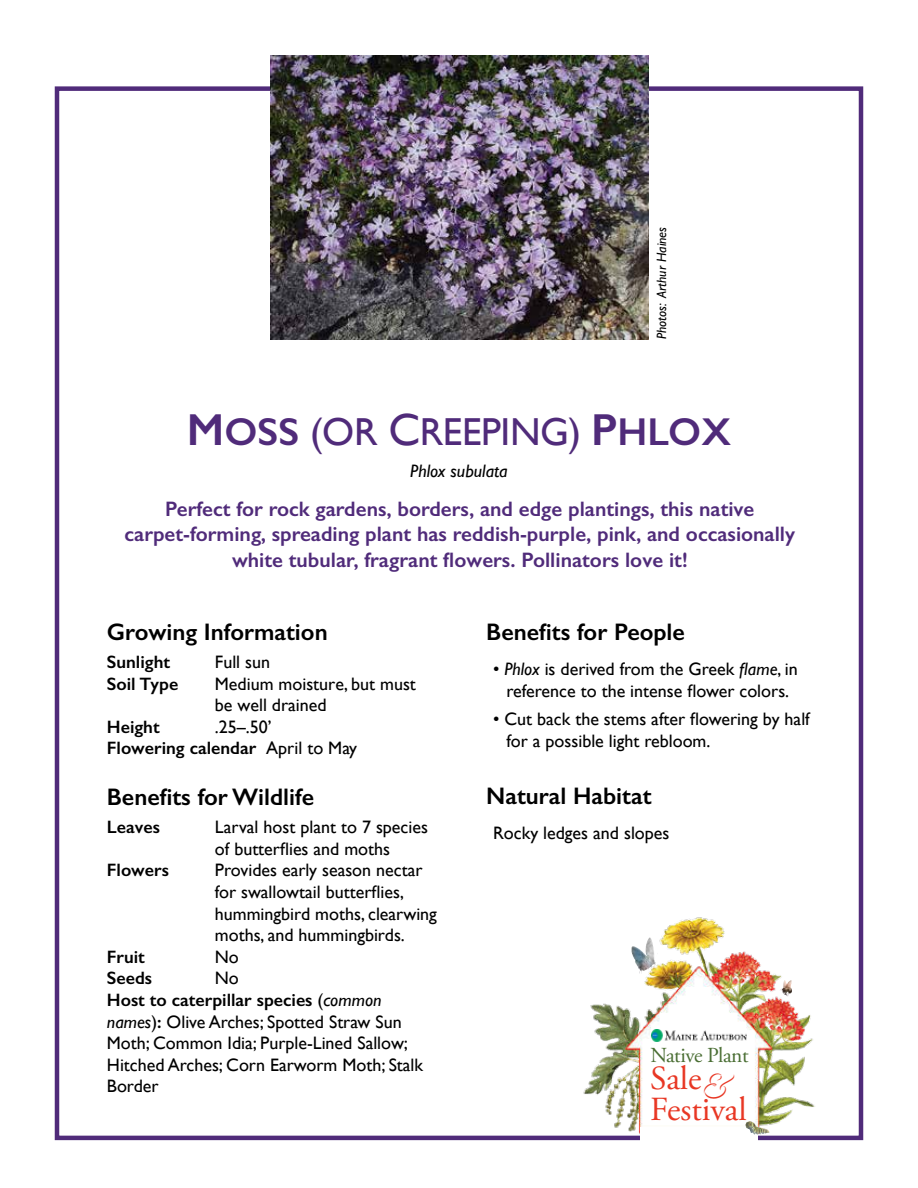
<style>
.page{position:relative;width:918px;height:1188px;background:#fff}
.page>*{position:absolute;margin:0;border:0;box-sizing:border-box;transform-origin:0 0}
.t1{font:39px "Gill Sans";letter-spacing:-.01em;color:#502b7a}
.t2{font:33.75px/31.2px "Adobe Garamond Pro";color:#e83724}
.t3{font:600 24px "Gill Sans";color:#000}
.t4{font:21.45px "Adobe Garamond Pro";letter-spacing:-.02em;color:#4a6e33}
.t5{font:600 21px/25.2px "Gill Sans";color:#502b7a;text-align:center}
.t6{font:18px/21.6px "Gill Sans";color:#000}
.t7{font:600 18px/21.6px "Gill Sans";color:#000}
.t8{font:italic 18px "Gill Sans";color:#000}
.t9{font:italic 13.5px "Gill Sans";color:#000}
.s1{font-weight:600;font-size:45px}
.s2{font-weight:600}
.s3{font-size:45px}
.s4{font-style:inherit}
.s5{font-weight:400}
.s6{font-style:italic}
</style>
<div class="page">
<div style="left:55px;top:86px;width:808px;height:1054px;border:5px solid #502b7a"></div>
<img style="left:573px;top:917px;width:248px;height:224px">
<img style="left:651px;top:1030px;width:96px;height:12px">
<img style="left:631px;top:937px;width:18px;height:29px">
<div style="left:640px;top:1127px;width:118px;height:14px;background:#fff"></div>
<img style="left:745px;top:1121px;width:24px;height:14px">
<img style="left:270px;top:56px;width:378px;height:283px">
<p class="t9" style="left:654px;top:339px;width:114px;rotate:-90deg">Photos: Arthur Haines</p>
<h1 class="t1" style="left:187px;top:418px;width:546px"><span class="s1">M</span><span class="s2">OSS</span> (OR <span class="s3">C</span>REEPING) <span class="s1">P</span><span class="s2">HLOX</span></h1>
<p class="t8" style="left:410px;top:460px;width:99px">Phlox subulata</p>
<p class="t5" style="left:125px;top:496px;width:672px">Perfect for rock gardens, borders, and edge plantings, this native carpet-forming, spreading plant has reddish-purple, pink, and occasionally white tubular, fragrant 昀氀owers. Pollinators love it!</p>
<h3 class="t3" style="left:107px;top:623px;width:222px">Growing Information</h3>
<p class="t7" style="left:107px;top:653px;width:73px">Sunlight<br>Soil Type</p>
<p class="t7" style="left:107px;top:718px;width:54px">Height</p>
<p class="t6" style="left:215px;top:653px;width:57px">Full sun</p>
<p class="t6" style="left:215px;top:675px;width:203px">Medium moisture, bu<span class="s4">t</span> must</p>
<p class="t6" style="left:215px;top:696px;width:113px">be well drained</p>
<p class="t6" style="left:215px;top:716px;width:58px">.25–.50’</p>
<p class="t7" style="left:107px;top:739px;width:252px">Flowering calendar <span class="s5">April to May</span></p>
<h3 class="t3" style="left:107px;top:782px;width:209px">Bene昀椀ts for Wildlife</h3>
<p class="t7" style="left:107px;top:816px;width:55px">Leaves</p>
<p class="t6" style="left:215px;top:816px;width:215px">Larval host plant to 7 species of butter昀氀ies and moths</p>
<p class="t7" style="left:107px;top:859px;width:64px">Flowers</p>
<p class="t6" style="left:215px;top:859px;width:224px">Provides early season nectar for swallowtail butter昀氀ies, hummingbird moths, clearwing moths, and hummingbirds.</p>
<p class="t7" style="left:107px;top:948px;width:39px">Fruit</p>
<p class="t6" style="left:215px;top:948px;width:25px">No</p>
<p class="t7" style="left:107px;top:967px;width:47px">Seeds</p>
<p class="t6" style="left:107px;top:969px;width:318px;text-indent:108px">No<br><span class="s2">Host to caterpillar species</span> (<span class="s6">common names</span>)<span class="s2">:</span> Olive Arches; Spotted Straw Sun<br>Moth; Common Idia; Purple-Lined Sallow;<br>Hitched Arches; Corn Earworm Moth; Stalk<br>Border</p>
<h3 class="t3" style="left:486px;top:617px;width:200px">Bene昀椀ts for People</h3>
<p class="t6" style="left:493px;top:660px;width:306px;text-align:center">• <span class="s6">Phlox</span> is derived from the Greek <span class="s6">昀氀ame</span>, in reference to the intense 昀氀ower colors.</p>
<p class="t6" style="left:507px;top:708px;width:305px;text-indent:-14px">• Cut back the stems after 昀氀owering by half for a possible light rebloom.</p>
<h3 class="t3" style="left:486px;top:787px;width:167px">Natural Habitat</h3>
<p class="t6" style="left:493px;top:824px;width:178px">Rocky ledges and slopes</p>
<p class="t4" style="left:650px;top:1042px;width:100px">Native Plant</p>
<h2 class="t2" style="left:650px;top:1062px;width:98px">Sale <sub>&amp;<br></sub>Festival</h2>
</div>
